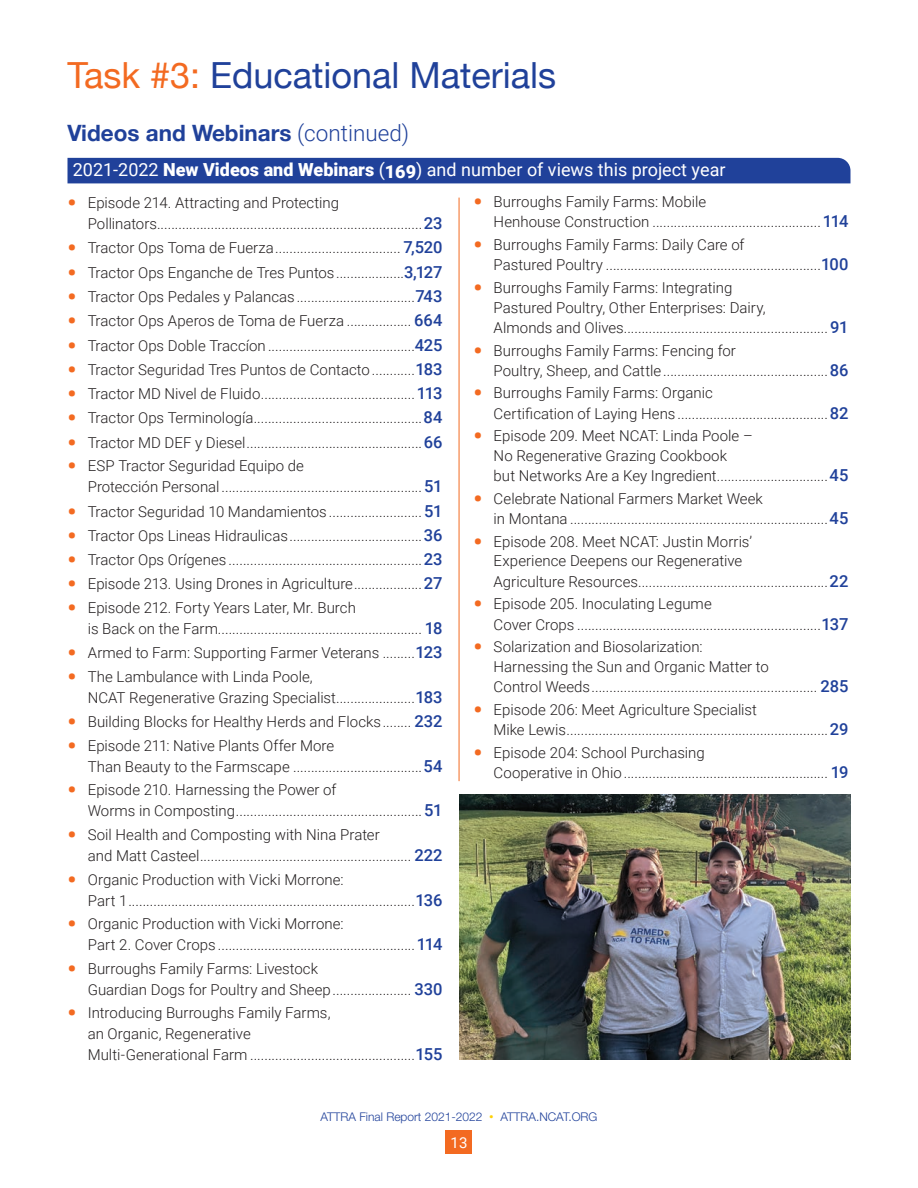
<style>
.page{position:relative;width:918px;height:1188px;background:#fff}
.page>*{position:absolute;margin:0;border:0;box-sizing:border-box;transform-origin:0 0}
.t1{font:36px "Helvetica Neue";color:#20419a}
.t2{font:700 22.5px "Helvetica Neue";color:#20419a}
.t3{font:18px "Roboto";color:#fff}
.t4{font:300 15px/21px "Roboto";color:#231f20}
.t5{font:15px "Roboto";color:#fff}
.t6{font:300 12px "Helvetica Neue LT Std";color:#20419a}
.s1{color:#f36a21}
.s2{font-family:"Roboto";font-weight:300}
.s3{font-weight:900}
.s4{font-weight:900;font-size:24px;color:#f36a21}
.s5{font-weight:500;font-size:16.5px;color:#20419a}
.s6{font-family:"Roboto";font-weight:900;color:#fed105}
</style>
<div class="page">
<div style="left:445px;top:1130px;width:27px;height:24px;background:#f36a21"></div>
<div style="left:68px;top:158px;width:783px;height:25px;background:#20419a"></div>
<hr style="left:459px;top:198px;width:1px;height:583px;background:#f36a21">
<img style="left:459px;top:795px;width:391px;height:265px">
<h1 class="t1" style="left:68px;top:54px;width:490px"><span class="s1">Task #3:</span> Educational Materials</h1>
<h2 class="t2" style="left:68px;top:119px;width:343px">Videos and Webinars <span class="s2">(continued)</span></h2>
<p class="t3" style="left:73px;top:157px;width:654px">2021-2022 <span class="s3">New Videos and Webinars</span> (<span class="s3">169</span>) and number of views this project year</p>
<p class="t4" style="left:88px;top:192px;width:356px;text-indent:-20px"><span class="s4">•</span> Episode 214. Attracting and Protecting<br>Pollinators..........................................................................<span class="s5">23</span></p>
<p class="t4" style="left:68px;top:237px;width:376px"><span class="s4">•</span> Tractor Ops Toma de Fuerza................................... <span class="s5">7,520</span></p>
<p class="t4" style="left:68px;top:261px;width:376px"><span class="s4">•</span> Tractor Ops Enganche de Tres Puntos...................<span class="s5">3,127</span></p>
<p class="t4" style="left:68px;top:286px;width:376px"><span class="s4">•</span> Tractor Ops Pedales y Palancas .................................<span class="s5">743</span></p>
<p class="t4" style="left:68px;top:310px;width:376px"><span class="s4">•</span> Tractor Ops Aperos de Toma de Fuerza .................. <span class="s5">664</span></p>
<p class="t4" style="left:68px;top:334px;width:376px"><span class="s4">•</span> Tractor Ops Doble Traccíon .........................................<span class="s5">425</span></p>
<p class="t4" style="left:68px;top:358px;width:376px"><span class="s4">•</span> Tractor Seguridad Tres Puntos de Contacto ............<span class="s5">183</span></p>
<p class="t4" style="left:68px;top:383px;width:376px"><span class="s4">•</span> Tractor MD Nivel de Fluido...........................................<span class="s5">113</span></p>
<p class="t4" style="left:68px;top:407px;width:376px"><span class="s4">•</span> Tractor Ops Terminología...............................................<span class="s5">84</span></p>
<p class="t4" style="left:68px;top:431px;width:376px"><span class="s4">•</span> Tractor MD DEF y Diesel.................................................<span class="s5">66</span></p>
<p class="t4" style="left:88px;top:455px;width:356px;text-indent:-20px"><span class="s4">•</span> ESP Tractor Seguridad Equipo de<br>Protección Personal ........................................................<span class="s5">51</span></p>
<p class="t4" style="left:68px;top:500px;width:376px"><span class="s4">•</span> Tractor Seguridad 10 Mandamientos ..........................<span class="s5">51</span></p>
<p class="t4" style="left:68px;top:525px;width:376px"><span class="s4">•</span> Tractor Ops Lineas Hidraulicas.....................................<span class="s5">36</span></p>
<p class="t4" style="left:68px;top:549px;width:376px"><span class="s4">•</span> Tractor Ops Orígenes ......................................................<span class="s5">23</span></p>
<p class="t4" style="left:68px;top:573px;width:376px"><span class="s4">•</span> Episode 213. Using Drones in Agriculture...................<span class="s5">27</span></p>
<p class="t4" style="left:88px;top:597px;width:356px;text-indent:-20px"><span class="s4">•</span> Episode 212. Forty Years Later, Mr. Burch<br>is Back on the Farm......................................................... <span class="s5">18</span></p>
<p class="t4" style="left:68px;top:642px;width:376px"><span class="s4">•</span> Armed to Farm: Supporting Farmer Veterans .........<span class="s5">123</span></p>
<p class="t4" style="left:88px;top:666px;width:356px;text-indent:-20px"><span class="s4">•</span> The Lambulance with Linda Poole,<br>NCAT Regenerative Grazing Specialist......................<span class="s5">183</span></p>
<p class="t4" style="left:68px;top:711px;width:376px"><span class="s4">•</span> Building Blocks for Healthy Herds and Flocks........ <span class="s5">232</span></p>
<p class="t4" style="left:88px;top:734px;width:356px;text-indent:-20px"><span class="s4">•</span> Episode 211: Native Plants Offer More<br>Than Beauty to the Farmscape ....................................<span class="s5">54</span></p>
<p class="t4" style="left:88px;top:779px;width:356px;text-indent:-20px"><span class="s4">•</span> Episode 210. Harnessing the Power of<br>Worms in Composting....................................................<span class="s5">51</span></p>
<p class="t4" style="left:88px;top:824px;width:356px;text-indent:-20px"><span class="s4">•</span> Soil Health and Composting with Nina Prater<br>and Matt Casteel........................................................... <span class="s5">222</span></p>
<p class="t4" style="left:88px;top:868px;width:356px;text-indent:-20px"><span class="s4">•</span> Organic Production with Vicki Morrone:<br>Part 1................................................................................<span class="s5">136</span></p>
<p class="t4" style="left:88px;top:913px;width:356px;text-indent:-20px"><span class="s4">•</span> Organic Production with Vicki Morrone:<br>Part 2. Cover Crops .......................................................<span class="s5">114</span></p>
<p class="t4" style="left:88px;top:957px;width:356px;text-indent:-20px"><span class="s4">•</span> Burroughs Family Farms: Livestock<br>Guardian Dogs for Poultry and Sheep...................... <span class="s5">330</span></p>
<p class="t4" style="left:88px;top:1002px;width:356px;text-indent:-20px"><span class="s4">•</span> Introducing Burroughs Family Farms,<br>an Organic, Regenerative<br>Multi-Generational Farm ..............................................<span class="s5">155</span></p>
<p class="t4" style="left:494px;top:191px;width:356px;line-height:20.2px;text-indent:-20px"><span class="s4">•</span> Burroughs Family Farms: Mobile<br>Henhouse Construction ...............................................<span class="s5">114</span></p>
<p class="t4" style="left:494px;top:234px;width:356px;line-height:20.2px;text-indent:-20px"><span class="s4">•</span> Burroughs Family Farms: Daily Care of<br>Pastured Poultry ............................................................<span class="s5">100</span></p>
<p class="t4" style="left:494px;top:277px;width:356px;line-height:19.8px;text-indent:-20px"><span class="s4">•</span> Burroughs Family Farms: Integrating<br>Pastured Poultry, Other Enterprises: Dairy,<br>Almonds and Olives.........................................................<span class="s5">91</span></p>
<p class="t4" style="left:494px;top:339px;width:356px;line-height:20.2px;text-indent:-20px"><span class="s4">•</span> Burroughs Family Farms: Fencing for<br>Poultry, Sheep, and Cattle..............................................<span class="s5">86</span></p>
<p class="t4" style="left:494px;top:382px;width:356px;line-height:20.2px;text-indent:-20px"><span class="s4">•</span> Burroughs Family Farms: Organic<br>Certification of Laying Hens ..........................................<span class="s5">82</span></p>
<p class="t4" style="left:494px;top:426px;width:356px;line-height:19.8px;text-indent:-20px"><span class="s4">•</span> Episode 209. Meet NCAT: Linda Poole –<br>No Regenerative Grazing Cookbook<br>but Networks Are a Key Ingredient...............................<span class="s5">45</span></p>
<p class="t4" style="left:494px;top:488px;width:356px;line-height:20.2px;text-indent:-20px"><span class="s4">•</span> Celebrate National Farmers Market Week<br>in Montana ........................................................................<span class="s5">45</span></p>
<p class="t4" style="left:494px;top:531px;width:356px;line-height:19.8px;text-indent:-20px"><span class="s4">•</span> Episode 208. Meet NCAT: Justin Morris’<br>Experience Deepens our Regenerative<br>Agriculture Resources.....................................................<span class="s5">22</span></p>
<p class="t4" style="left:494px;top:593px;width:356px;line-height:20.2px;text-indent:-20px"><span class="s4">•</span> Episode 205. Inoculating Legume<br>Cover Crops ....................................................................<span class="s5">137</span></p>
<p class="t4" style="left:494px;top:637px;width:356px;line-height:19.8px;text-indent:-20px"><span class="s4">•</span> Solarization and Biosolarization:<br>Harnessing the Sun and Organic Matter to<br>Control Weeds............................................................... <span class="s5">285</span></p>
<p class="t4" style="left:494px;top:699px;width:356px;line-height:20.2px;text-indent:-20px"><span class="s4">•</span> Episode 206: Meet Agriculture Specialist<br>Mike Lewis.........................................................................<span class="s5">29</span></p>
<p class="t4" style="left:494px;top:742px;width:356px;line-height:20.2px;text-indent:-20px"><span class="s4">•</span> Episode 204: School Purchasing<br>Cooperative in Ohio......................................................... <span class="s5">19</span></p>
<p class="t6" style="left:320px;top:1109px;width:279px">ATTRA Final Report 2021-2022 <span class="s6">ꞏ</span> ATTRA.NCAT.ORG</p>
<p class="t5" style="left:451px;top:1132px;width:18px">13</p>
</div>
